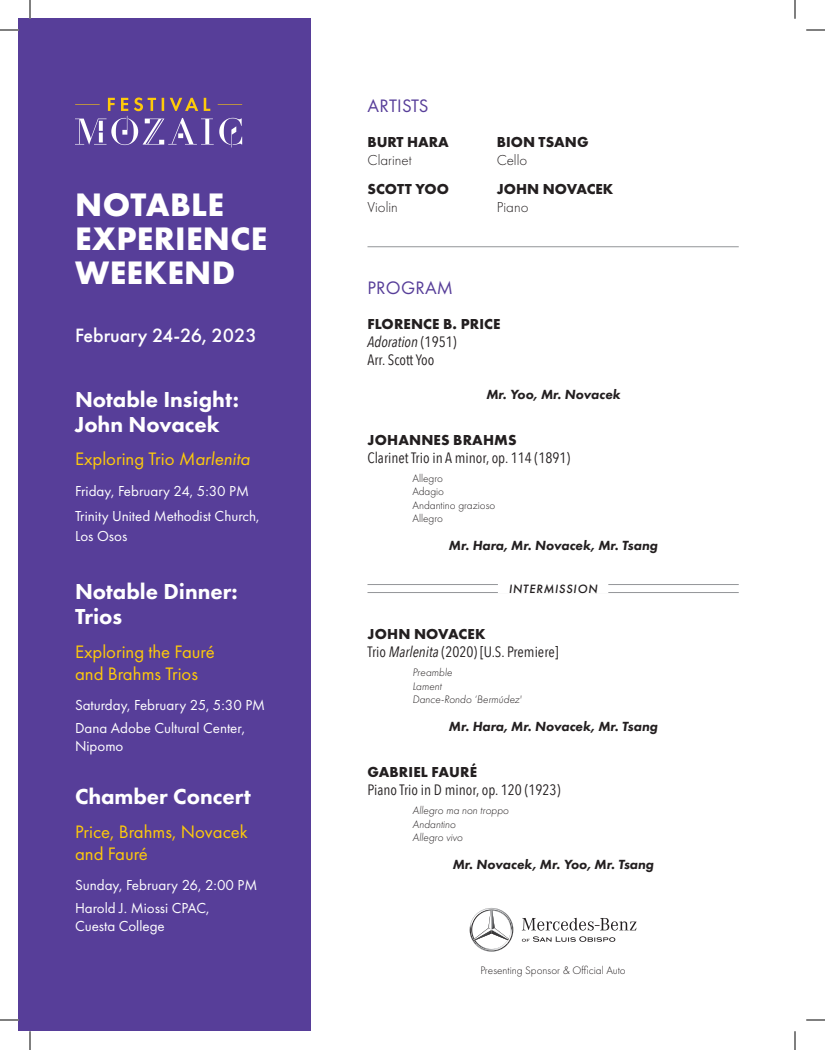
<style>
.page{position:relative;width:825px;height:1050px;background:#fff}
.page>*{position:absolute;margin:0;border:0;box-sizing:border-box;transform-origin:0 0}
.t1{font:700 33.75px/33.8px "Futura PT";letter-spacing:.01em;color:#fff}
.t2{font:800 22.5px/24.8px "Futura PT";color:#fff}
.t3{font:500 20px "Futura PT";color:#fff}
.t4{font:18.75px/22.5px "Futura PT";color:#feca0a}
.t5{font:18.75px "Futura PT";letter-spacing:.01em;color:#573e99}
.t6{font:15px/23.6px "Futura PT";color:#fff}
.t7{font:15px/18px "Avenir Next Condensed";color:#231f20}
.t8{font:700 15px "Futura PT";letter-spacing:.01em;color:#231f20}
.t9{font:300 15px "Futura PT";color:#231f20}
.t10{font:italic 800 13.75px "Futura PT";color:#231f20}
.t11{font:italic 500 12.5px "Futura PT";letter-spacing:.06em;color:#231f20}
.t12{font:italic 300 11.25px/13.5px "Futura PT";color:#231f20}
.t13{font:300 11.25px/13.5px "Futura PT";color:#231f20}
.s1{font-style:italic}
</style>
<div class="page">
<div style="left:19px;top:19px;width:292px;height:1012px;background:#573e99"></div>
<hr style="left:368px;top:592px;width:371px;height:1px;background:#939598">
<hr style="left:368px;top:584px;width:371px;height:1px;background:#939598">
<div style="left:498px;top:581px;width:110px;height:12px;background:#fff"></div>
<hr style="left:368px;top:247px;width:371px;height:1px;background:#939598">
<svg style="left:75px;top:98px;width:167px;height:50px"></svg>
<svg style="left:470px;top:908px;width:43px;height:44px"></svg>
<svg style="left:522px;top:918px;width:115px;height:24px"></svg>
<svg style="left:0;top:29px;width:19px;height:2px"></svg>
<svg style="left:806px;top:29px;width:19px;height:2px"></svg>
<svg style="left:0;top:1019px;width:19px;height:2px"></svg>
<svg style="left:806px;top:1019px;width:19px;height:2px"></svg>
<svg style="left:29px;top:0;width:2px;height:19px"></svg>
<svg style="left:29px;top:1031px;width:2px;height:19px"></svg>
<svg style="left:794px;top:0;width:2px;height:19px"></svg>
<svg style="left:794px;top:1031px;width:2px;height:19px"></svg>
<h1 class="t1" style="left:75px;top:187px;width:194px">NOTABLE<br>EXPERIENCE<br>WEEKEND</h1>
<h3 class="t3" style="left:75px;top:323px;width:183px">February 24-26, 2023</h3>
<h2 class="t2" style="left:75px;top:387px;width:166px">Notable Insight:<br>John Novacek</h2>
<p class="t4" style="left:75px;top:448px;width:177px">Exploring Trio <span class="s1">Marlenita</span></p>
<p class="t6" style="left:75px;top:478px;width:186px;line-height:25.1px">Friday, February 24, 5:30 PM<br>Trinity United Methodist Church,</p>
<p class="t6" style="left:75px;top:524px;width:54px">Los Osos</p>
<h2 class="t2" style="left:75px;top:579px;width:164px">Notable Dinner:<br>Trios</h2>
<p class="t4" style="left:75px;top:640px;width:141px">Exploring the Fauré and Brahms Trios</p>
<p class="t6" style="left:75px;top:693px;width:192px">Saturday, February 25, 5:30 PM<br>Dana Adobe Cultural Center,</p>
<p class="t6" style="left:75px;top:734px;width:50px">Nipomo</p>
<h2 class="t2" style="left:75px;top:784px;width:177px">Chamber Concert</h2>
<p class="t4" style="left:75px;top:820px;width:174px">Price, Brahms, Novacek and Fauré</p>
<p class="t6" style="left:75px;top:873px;width:184px">Sunday, February 26, 2:00 PM<br>Harold J. Miossi CPAC,</p>
<p class="t6" style="left:75px;top:914px;width:91px">Cuesta College</p>
<p class="t5" style="left:368px;top:94px;width:62px">ARTISTS</p>
<p class="t8" style="left:368px;top:132px;width:83px">BURT HARA</p>
<p class="t9" style="left:368px;top:151px;width:46px">Clarinet</p>
<p class="t8" style="left:368px;top:179px;width:83px">SCOTT YOO</p>
<p class="t9" style="left:368px;top:198px;width:32px">Violin</p>
<p class="t8" style="left:497px;top:132px;width:93px">BION TSANG</p>
<p class="t9" style="left:497px;top:151px;width:32px">Cello</p>
<p class="t8" style="left:497px;top:179px;width:118px">JOHN NOVACEK</p>
<p class="t9" style="left:497px;top:198px;width:33px">Piano</p>
<p class="t5" style="left:368px;top:277px;width:87px">PROGRAM</p>
<p class="t8" style="left:368px;top:314px;width:135px">FLORENCE B. PRICE</p>
<p class="t7" style="left:367px;top:332px;width:91px"><span class="s1">Adoration</span> (1951)<br>Arr. Scott Yoo</p>
<p class="t10" style="left:486px;top:385px;width:136px">Mr. Yoo, Mr. Novacek</p>
<p class="t8" style="left:368px;top:430px;width:151px">JOHANNES BRAHMS</p>
<p class="t7" style="left:367px;top:448px;width:204px">Clarinet Trio in A minor, op. 114 (1891)</p>
<p class="t13" style="left:412px;top:471px;width:84px">Allegro<br>Adagio<br>Andantino grazioso<br>Allegro</p>
<p class="t10" style="left:449px;top:537px;width:211px">Mr. Hara, Mr. Novacek, Mr. Tsang</p>
<p class="t11" style="left:509px;top:581px;width:90px">INTERMISSION</p>
<p class="t8" style="left:368px;top:625px;width:120px">JOHN NOVACEK</p>
<p class="t7" style="left:367px;top:642px;width:192px">Trio <span class="s1">Marlenita</span> (2020) [U.S. Premiere]</p>
<p class="t12" style="left:412px;top:666px;width:110px">Preamble<br>Lament<br>Dance-Rondo ‘Bermúdez'</p>
<p class="t10" style="left:449px;top:718px;width:211px">Mr. Hara, Mr. Novacek, Mr. Tsang</p>
<p class="t8" style="left:368px;top:763px;width:111px">GABRIEL FAURÉ</p>
<p class="t7" style="left:367px;top:780px;width:194px">Piano Trio in D minor, op. 120 (1923)</p>
<p class="t12" style="left:412px;top:804px;width:98px">Allegro ma non troppo<br>Andantino<br>Allegro vivo</p>
<p class="t10" style="left:452px;top:856px;width:203px">Mr. Novacek, Mr. Yoo, Mr. Tsang</p>
<p class="t13" style="left:480px;top:963px;width:147px">Presenting Sponsor &amp; Official Auto</p>
</div>
